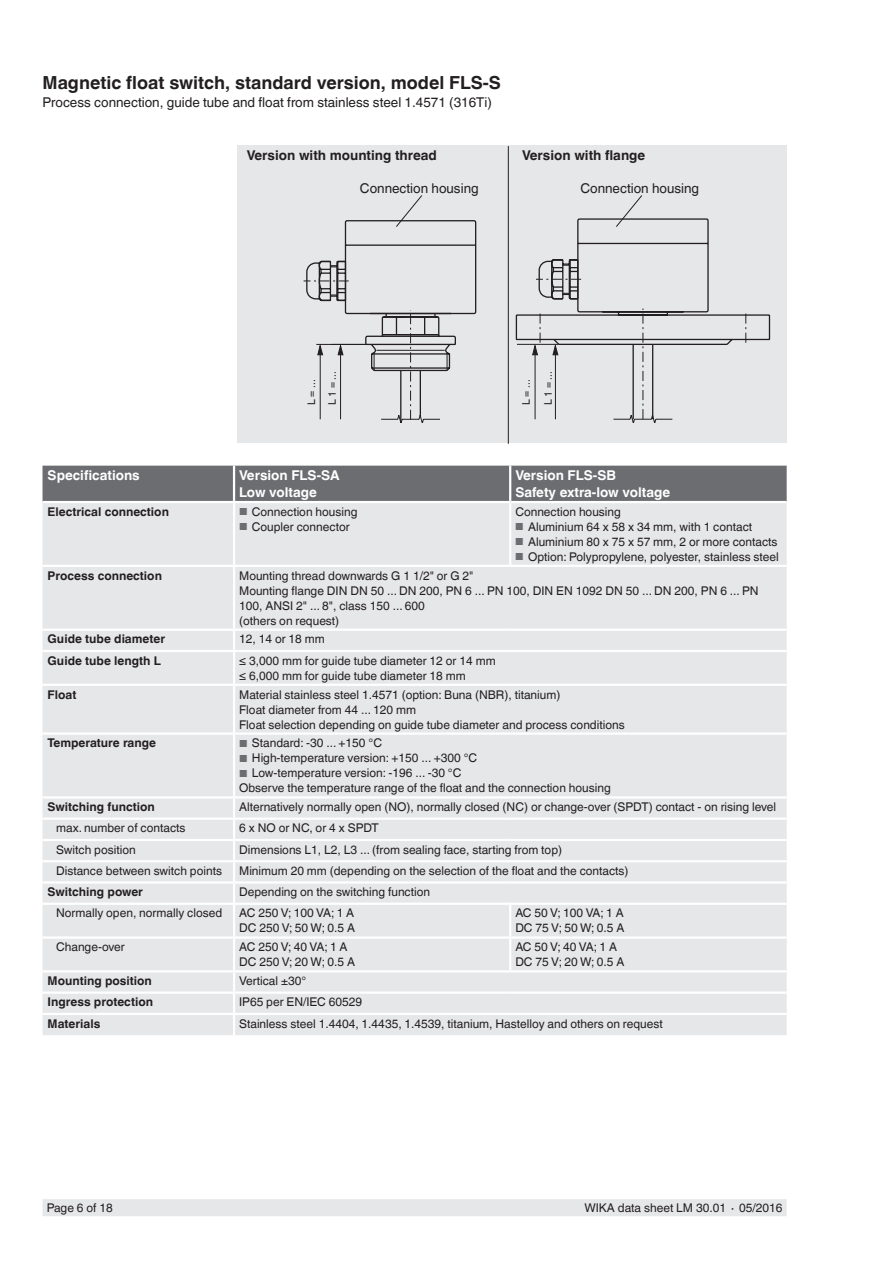
<style>
.page{position:relative;width:893px;height:1263px;background:#fff}
.page>*{position:absolute;margin:0;border:0;box-sizing:border-box;transform-origin:0 0}
.t1{font:700 18px "Helvetica World";color:#231f20}
.t2{font:13.5px "Helvetica World";color:#231f20}
.t3{font:700 13.5px/16.5px "Helvetica World";color:#fff}
.t4{font:700 13.5px "Helvetica World";color:#231f20}
.t5{font:12px/15px "Helvetica World";color:#231f20}
.t6{font:700 12px "Helvetica World";color:#231f20}
.t7{font:10.5px/20.7px "Helvetica World";color:#231f20}
.s1{font-size:10.2px;color:#6c6d70}
</style>
<div class="page">
<div style="left:43px;top:1199px;width:744px;height:17px;background:#e6e7e9"></div>
<div style="left:238px;top:146px;width:549px;height:297px;background:#e6e7e9"></div>
<hr style="left:508px;top:146px;width:1px;height:298px;background:#231f20">
<svg style="left:304px;top:195px;width:173px;height:228px"></svg>
<svg style="left:515px;top:195px;width:256px;height:228px"></svg>
<div style="left:43px;top:466px;width:744px;height:35px;background:#6c6d70"></div>
<div style="left:43px;top:503px;width:744px;height:532px;background:#e6e7e9"></div>
<hr style="left:233px;top:466px;width:2px;height:35px;background:#fff">
<hr style="left:509px;top:466px;width:2px;height:35px;background:#fff">
<hr style="left:233px;top:503px;width:2px;height:62px;background:#fff">
<hr style="left:234px;top:650px;width:276px;height:2px;background:#fff">
<hr style="left:510px;top:650px;width:277px;height:2px;background:#fff">
<hr style="left:234px;top:684px;width:276px;height:2px;background:#fff">
<hr style="left:510px;top:684px;width:277px;height:2px;background:#fff">
<hr style="left:509px;top:503px;width:2px;height:62px;background:#fff">
<hr style="left:43px;top:565px;width:191px;height:2px;background:#fff">
<hr style="left:234px;top:565px;width:276px;height:2px;background:#fff">
<hr style="left:233px;top:567px;width:2px;height:61px;background:#fff">
<hr style="left:510px;top:565px;width:277px;height:2px;background:#fff">
<hr style="left:234px;top:628px;width:276px;height:3px;background:#fff">
<hr style="left:510px;top:628px;width:277px;height:3px;background:#fff">
<hr style="left:43px;top:628px;width:191px;height:3px;background:#fff">
<svg style="left:233px;top:631px;width:2px;height:19px"></svg>
<hr style="left:43px;top:650px;width:191px;height:2px;background:#fff">
<hr style="left:233px;top:652px;width:2px;height:32px;background:#fff">
<hr style="left:43px;top:684px;width:191px;height:2px;background:#fff">
<hr style="left:233px;top:686px;width:2px;height:46px;background:#fff">
<hr style="left:43px;top:732px;width:191px;height:3px;background:#fff">
<hr style="left:234px;top:732px;width:276px;height:3px;background:#fff">
<hr style="left:233px;top:735px;width:2px;height:61px;background:#fff">
<hr style="left:510px;top:732px;width:277px;height:3px;background:#fff">
<hr style="left:43px;top:796px;width:191px;height:2px;background:#fff">
<hr style="left:234px;top:796px;width:276px;height:2px;background:#fff">
<hr style="left:510px;top:796px;width:277px;height:2px;background:#fff">
<hr style="left:43px;top:817px;width:191px;height:3px;background:#fff">
<hr style="left:234px;top:817px;width:276px;height:3px;background:#fff">
<hr style="left:510px;top:817px;width:277px;height:3px;background:#fff">
<hr style="left:43px;top:839px;width:191px;height:2px;background:#fff">
<hr style="left:234px;top:839px;width:276px;height:2px;background:#fff">
<hr style="left:510px;top:839px;width:277px;height:2px;background:#fff">
<hr style="left:43px;top:860px;width:191px;height:2px;background:#fff">
<hr style="left:234px;top:860px;width:276px;height:2px;background:#fff">
<hr style="left:510px;top:860px;width:277px;height:2px;background:#fff">
<hr style="left:43px;top:881px;width:191px;height:2px;background:#fff">
<hr style="left:234px;top:881px;width:276px;height:2px;background:#fff">
<svg style="left:233px;top:798px;width:2px;height:105px"></svg>
<hr style="left:510px;top:881px;width:277px;height:2px;background:#fff">
<hr style="left:43px;top:903px;width:191px;height:2px;background:#fff">
<hr style="left:234px;top:903px;width:276px;height:2px;background:#fff">
<hr style="left:233px;top:905px;width:2px;height:31px;background:#fff">
<hr style="left:510px;top:903px;width:277px;height:2px;background:#fff">
<hr style="left:509px;top:905px;width:2px;height:31px;background:#fff">
<hr style="left:43px;top:936px;width:191px;height:3px;background:#fff">
<hr style="left:234px;top:936px;width:276px;height:3px;background:#fff">
<hr style="left:233px;top:939px;width:2px;height:31px;background:#fff">
<hr style="left:510px;top:936px;width:277px;height:3px;background:#fff">
<hr style="left:509px;top:939px;width:2px;height:31px;background:#fff">
<hr style="left:43px;top:970px;width:191px;height:2px;background:#fff">
<hr style="left:234px;top:970px;width:276px;height:2px;background:#fff">
<hr style="left:510px;top:970px;width:277px;height:2px;background:#fff">
<hr style="left:43px;top:991px;width:191px;height:3px;background:#fff">
<hr style="left:234px;top:991px;width:276px;height:3px;background:#fff">
<svg style="left:233px;top:972px;width:2px;height:41px"></svg>
<hr style="left:510px;top:991px;width:277px;height:3px;background:#fff">
<hr style="left:43px;top:1013px;width:191px;height:2px;background:#fff">
<hr style="left:234px;top:1013px;width:276px;height:2px;background:#fff">
<hr style="left:233px;top:1015px;width:2px;height:20px;background:#fff">
<hr style="left:510px;top:1013px;width:277px;height:2px;background:#fff">
<h1 class="t1" style="left:43px;top:73px;width:460px">Magnetic float switch, standard version, model FLS-S</h1>
<p class="t2" style="left:43px;top:95px;width:451px">Process connection, guide tube and float from stainless steel 1.4571 (316Ti)</p>
<p class="t4" style="left:247px;top:148px;width:192px">Version with mounting thread</p>
<p class="t4" style="left:522px;top:148px;width:125px">Version with flange</p>
<p class="t2" style="left:360px;top:180px;width:120px">Connection housing</p>
<p class="t2" style="left:580px;top:180px;width:120px">Connection housing</p>
<p class="t7" style="left:301px;top:405px;width:36px;rotate:-90deg">L = ...<br>L 1 = ...</p>
<p class="t7" style="left:515px;top:405px;width:36px;line-height:21.8px;rotate:-90deg">L = ...<br>L 1 = ...</p>
<p class="t3" style="left:48px;top:467px;width:94px">Specifications</p>
<p class="t3" style="left:239px;top:467px;width:102px">Version FLS-SA<br>Low voltage</p>
<p class="t3" style="left:515px;top:467px;width:156px">Version FLS-SB<br>Safety extra-low voltage</p>
<p class="t6" style="left:48px;top:505px;width:123px">Electrical connection</p>
<p class="t5" style="left:239px;top:504px;width:120px"><span class="s1">■</span> Connection housing</p>
<p class="t5" style="left:239px;top:519px;width:112px"><span class="s1">■</span> Coupler connector</p>
<p class="t5" style="left:515px;top:504px;width:107px">Connection housing</p>
<p class="t5" style="left:515px;top:519px;width:238px"><span class="s1">■</span> Aluminium 64 x 58 x 34 mm, with 1 contact</p>
<p class="t5" style="left:515px;top:534px;width:264px"><span class="s1">■</span> Aluminium 80 x 75 x 57 mm, 2 or more contacts</p>
<p class="t5" style="left:515px;top:549px;width:265px"><span class="s1">■</span> Option: Polypropylene, polyester, stainless steel</p>
<p class="t6" style="left:48px;top:568px;width:116px">Process connection</p>
<p class="t5" style="left:239px;top:568px;width:521px">Mounting thread downwards G 1 1/2" or G 2"<br>Mounting flange DIN DN 50 ... DN 200, PN 6 ... PN 100, DIN EN 1092 DN 50 ... DN 200, PN 6 ... PN 100, ANSI 2" ... 8", class 150 ... 600<br>(others on request)</p>
<p class="t6" style="left:48px;top:632px;width:119px">Guide tube diameter</p>
<p class="t5" style="left:239px;top:632px;width:87px">12, 14 or 18 mm</p>
<p class="t6" style="left:48px;top:653px;width:115px">Guide tube length L</p>
<p class="t5" style="left:239px;top:653px;width:258px">≤ 3,000 mm for guide tube diameter 12 or 14 mm ≤ 6,000 mm for guide tube diameter 18 mm</p>
<p class="t6" style="left:48px;top:687px;width:30px">Float</p>
<p class="t5" style="left:239px;top:687px;width:387px">Material stainless steel 1.4571 (option: Buna (NBR), titanium)<br>Float diameter from 44 ... 120 mm<br>Float selection depending on guide tube diameter and process conditions</p>
<p class="t6" style="left:48px;top:736px;width:110px">Temperature range</p>
<p class="t5" style="left:239px;top:736px;width:144px"><span class="s1">■</span> Standard: -30 ... +150 °C</p>
<p class="t5" style="left:239px;top:751px;width:240px"><span class="s1">■</span> High-temperature version: +150 ... +300 °C</p>
<p class="t5" style="left:239px;top:766px;width:373px"><span class="s1">■</span> Low-temperature version: -196 ... -30 °C<br>Observe the temperature range of the float and the connection housing</p>
<p class="t6" style="left:48px;top:800px;width:109px">Switching function</p>
<p class="t5" style="left:239px;top:799px;width:538px">Alternatively normally open (NO), normally closed (NC) or change-over (SPDT) contact - on rising level</p>
<p class="t5" style="left:56px;top:821px;width:131px">max. number of contacts</p>
<p class="t5" style="left:239px;top:821px;width:141px">6 x NO or NC, or 4 x SPDT</p>
<p class="t5" style="left:56px;top:842px;width:81px">Switch position</p>
<p class="t5" style="left:239px;top:842px;width:324px">Dimensions L1, L2, L3 ... (from sealing face, starting from top)</p>
<p class="t5" style="left:56px;top:863px;width:167px">Distance between switch points</p>
<p class="t5" style="left:239px;top:863px;width:391px">Minimum 20 mm (depending on the selection of the float and the contacts)</p>
<p class="t6" style="left:48px;top:885px;width:97px">Switching power</p>
<p class="t5" style="left:239px;top:884px;width:192px">Depending on the switching function</p>
<p class="t5" style="left:56px;top:906px;width:168px">Normally open, normally closed</p>
<p class="t5" style="left:239px;top:906px;width:117px">AC 250 V; 100 VA; 1 A<br>DC 250 V; 50 W; 0.5 A</p>
<p class="t5" style="left:515px;top:906px;width:111px">AC 50 V; 100 VA; 1 A<br>DC 75 V; 50 W; 0.5 A</p>
<p class="t5" style="left:56px;top:940px;width:70px">Change-over</p>
<p class="t5" style="left:239px;top:940px;width:117px">AC 250 V; 40 VA; 1 A<br>DC 250 V; 20 W; 0.5 A</p>
<p class="t5" style="left:515px;top:940px;width:111px">AC 50 V; 40 VA; 1 A<br>DC 75 V; 20 W; 0.5 A</p>
<p class="t6" style="left:48px;top:974px;width:106px">Mounting position</p>
<p class="t5" style="left:239px;top:973px;width:69px">Vertical ±30°</p>
<p class="t6" style="left:48px;top:995px;width:107px">Ingress protection</p>
<p class="t5" style="left:239px;top:995px;width:125px">IP65 per EN/IEC 60529</p>
<p class="t6" style="left:48px;top:1016px;width:54px">Materials</p>
<p class="t5" style="left:239px;top:1016px;width:425px">Stainless steel 1.4404, 1.4435, 1.4539, titanium, Hastelloy and others on request</p>
<p class="t5" style="left:47px;top:1200px;width:68px">Page 6 of 18</p>
<p class="t5" style="left:584px;top:1200px;width:200px">WIKA data sheet LM 30.01 ∙ 05/2016</p>
</div>
